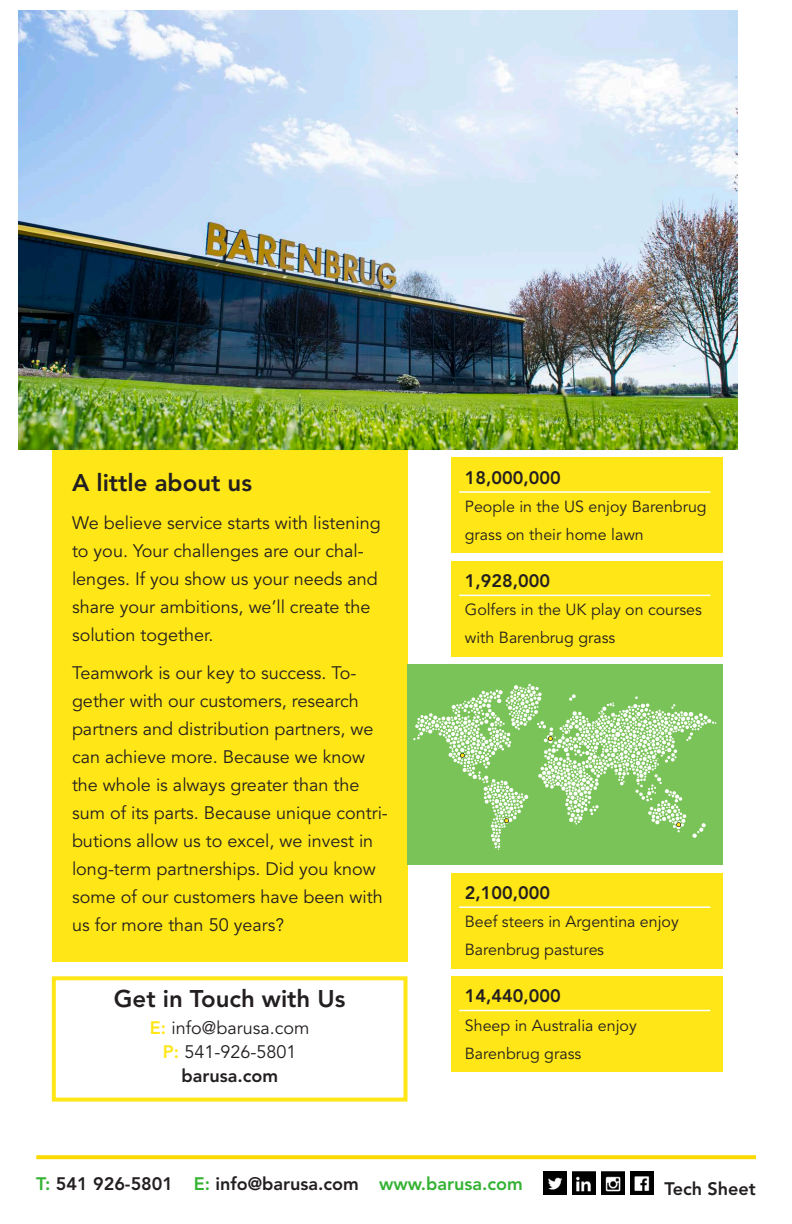
<style>
.page{position:relative;width:792px;height:1224px;background:#fff}
.page>*{position:absolute;margin:0;border:0;box-sizing:border-box;transform-origin:0 0}
.t1{font:800 24px "Avenir LT Std";color:#231f20}
.t2{font:18px/28px "Avenir LT Std";color:#231f20}
.t3{font:800 18px "Avenir LT Std";color:#231f20}
.t4{font:800 18px "Avenir LT Std";color:#34b233}
.t5{font:16px/28px "Avenir LT Std";color:#231f20}
.s1{font-weight:800;color:#ffe616}
.s2{color:#34b233}
</style>
<div class="page">
<div style="left:52px;top:449px;width:356px;height:513px;background:#ffe616"></div>
<img style="left:18px;top:10px;width:720px;height:439px">
<div style="left:52px;top:976px;width:356px;height:126px;border:4px solid #ffe616"></div>
<div style="left:451px;top:976px;width:272px;height:95px;background:#ffe616"></div>
<hr style="left:459px;top:1010px;width:251px;height:1px;background:#fff">
<div style="left:408px;top:664px;width:315px;height:201px;background:#7ac359"></div>
<svg style="left:413px;top:684px;width:303px;height:166px"></svg>
<div style="left:451px;top:873px;width:272px;height:95px;background:#ffe616"></div>
<hr style="left:459px;top:906px;width:251px;height:2px;background:#fff">
<div style="left:451px;top:561px;width:272px;height:95px;background:#ffe616"></div>
<hr style="left:459px;top:595px;width:251px;height:1px;background:#fff">
<div style="left:451px;top:458px;width:272px;height:95px;background:#ffe616"></div>
<hr style="left:459px;top:491px;width:251px;height:2px;background:#fff">
<img style="left:630px;top:1172px;width:23px;height:23px">
<img style="left:601px;top:1172px;width:24px;height:23px">
<img style="left:573px;top:1172px;width:23px;height:23px">
<img style="left:544px;top:1172px;width:23px;height:23px">
<svg style="left:36px;top:1155px;width:720px;height:4px;background:#fcda0d"></svg>
<p class="t1" style="left:72px;top:469px;width:181px">A little about us</p>
<p class="t2" style="left:72px;top:509px;width:310px">We believe service starts with listening to you. Your challenges are our chal&shy;lenges. If you show us your needs and share your ambitions, we’ll create the solution together.</p>
<p class="t2" style="left:72px;top:659px;width:317px">Teamwork is our key to success. To&shy;gether with our customers, research partners and distribution partners, we can achieve more. Because we know the whole is always greater than the sum of its parts. Because unique contri&shy;butions allow us to excel, we invest in long-term partnerships. Did you know some of our customers have been with us for more than 50 years?</p>
<p class="t1" style="left:114px;top:984px;width:233px">Get in Touch with Us</p>
<p class="t2" style="left:150px;top:1015px;width:161px"><span class="s1">E:</span> info@barusa.com</p>
<p class="t2" style="left:163px;top:1038px;width:135px"><span class="s1">P:</span> 541-926-5801</p>
<p class="t3" style="left:181px;top:1065px;width:98px">barusa.com</p>
<p class="t3" style="left:465px;top:467px;width:97px">18,000,000</p>
<p class="t5" style="left:465px;top:493px;width:243px">People in the US enjoy Barenbrug grass on their home lawn</p>
<p class="t3" style="left:465px;top:570px;width:87px">1,928,000</p>
<p class="t5" style="left:465px;top:596px;width:239px">Golfers in the UK play on courses with Barenbrug grass</p>
<p class="t3" style="left:465px;top:882px;width:87px">2,100,000</p>
<p class="t5" style="left:465px;top:908px;width:215px">Beef steers in Argentina enjoy<br>Barenbrug pastures</p>
<p class="t3" style="left:465px;top:985px;width:97px">14,440,000</p>
<p class="t5" style="left:465px;top:1012px;width:173px">Sheep in Australia enjoy<br>Barenbrug grass</p>
<p class="t3" style="left:36px;top:1173px;width:139px"><span class="s2">T:</span> 541 926-5801</p>
<p class="t3" style="left:194px;top:1173px;width:167px"><span class="s2">E:</span> info@barusa.com</p>
<p class="t4" style="left:379px;top:1173px;width:145px">www.barusa.com</p>
<p class="t3" style="left:664px;top:1178px;width:93px">Tech Sheet</p>
</div>
